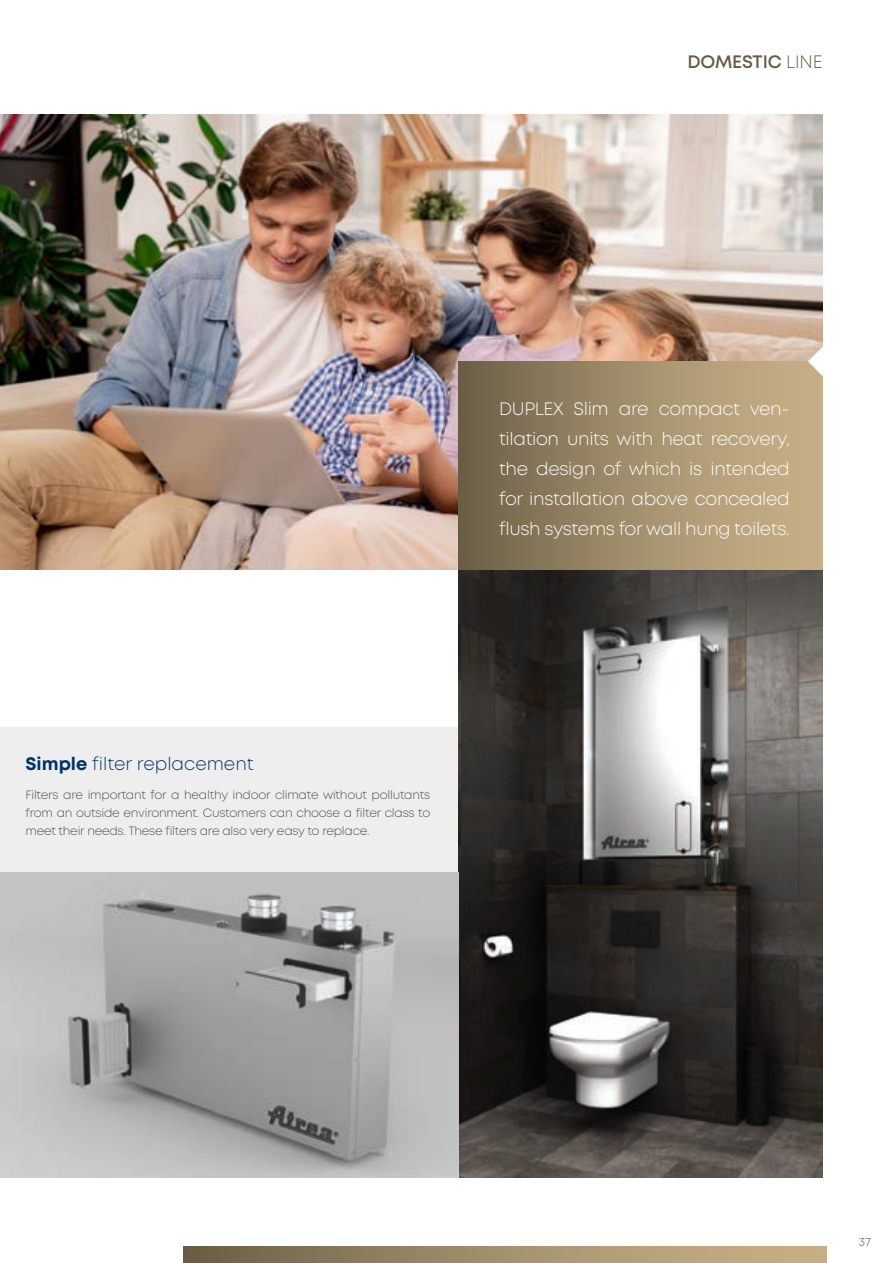
<style>
.page{position:relative;width:893px;height:1263px;background:#fff}
.page>*{position:absolute;margin:0;border:0;box-sizing:border-box;transform-origin:0 0}
.t1{font:300 18px/30px "Mont";letter-spacing:-.02em;color:#fff;text-align:justify}
.t2{font:300 18px "Mont";color:#003269}
.t3{font:600 18px "Mont";letter-spacing:-.01em;color:#685c44}
.t4{font:300 12px/18px "Mont";letter-spacing:-.02em;color:#4b4c4d;text-align:justify}
.t5{font:12px "Mont";color:#76787b}
.s1{font-weight:300}
.s2{font-weight:700}
</style>
<div class="page">
<div style="left:0;top:727px;width:458px;height:450px;background:#eeeeef"></div>
<div style="left:183px;top:1247px;width:644px;height:16px;background:linear-gradient(to right,#70634a,#d0b78d)"></div>
<img style="left:0;top:115px;width:823px;height:455px">
<img style="left:458px;top:570px;width:365px;height:607px">
<div style="left:458px;top:361px;width:365px;height:209px;background:linear-gradient(to right,#70634a,#d0b78d)"></div>
<svg style="left:808px;top:346px;width:15px;height:31px"></svg>
<img style="left:1px;top:872px;width:457px;height:305px">
<p class="t3" style="left:687px;top:50px;width:137px">DOMESTIC <span class="s1">LINE</span></p>
<p class="t1" style="left:499px;top:394px;width:292px">DUPLEX Slim are compact ven&shy;tilation units with heat recovery, the design of which is intended for installation above concealed flush systems for wall hung toilets.</p>
<p class="t2" style="left:26px;top:752px;width:230px"><span class="s2">Simple</span> filter replacement</p>
<p class="t4" style="left:26px;top:785px;width:406px">Filters are important for a healthy indoor climate without pollutants from an outside environment. Customers can choose a filter class to meet their needs. These filters are also very easy to replace.</p>
<p class="t5" style="left:859px;top:1234px;width:14px">37</p>
</div>
